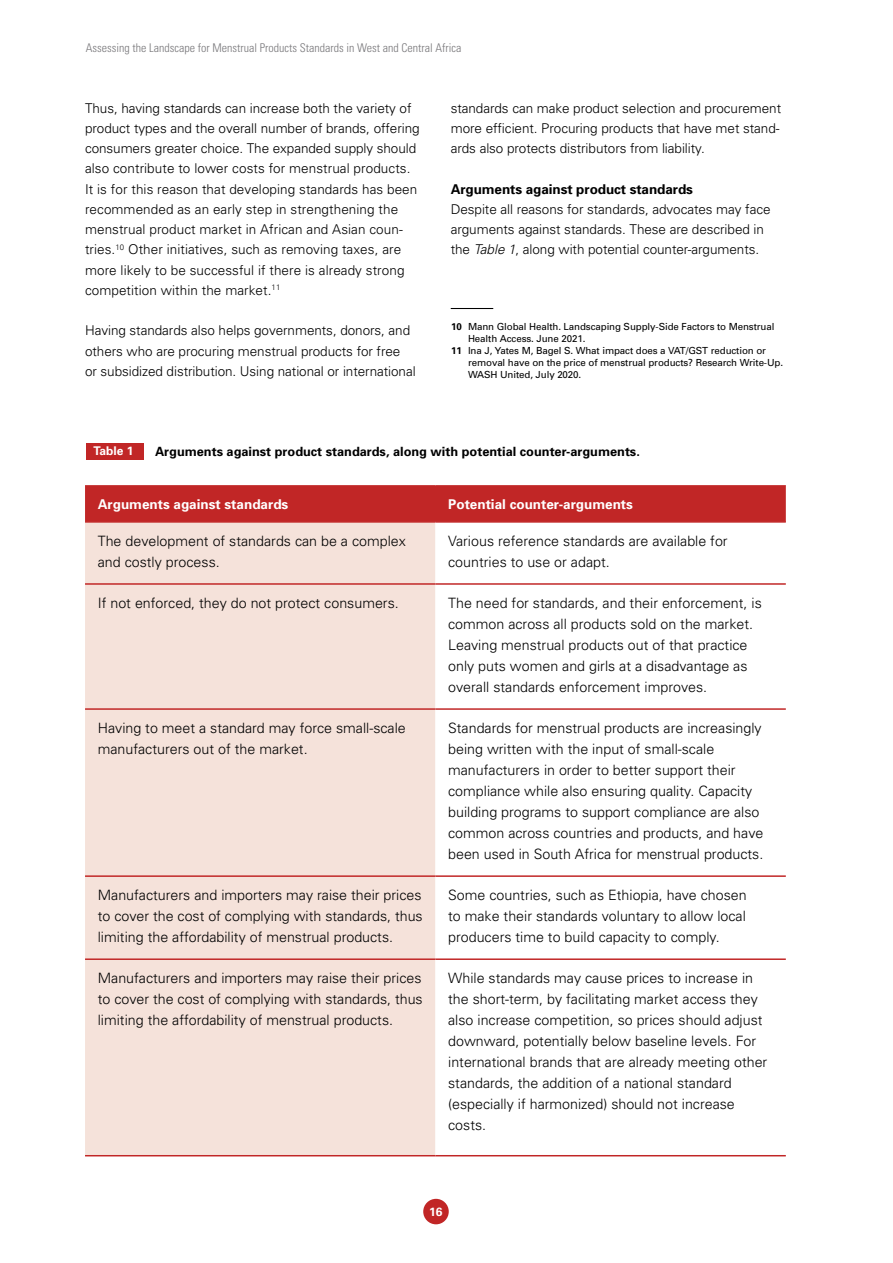
<style>
.page{position:relative;width:893px;height:1263px;background:#fff}
.page>*{position:absolute;margin:0;border:0;box-sizing:border-box;transform-origin:0 0}
.t1{font:300 14.25px/21px "Univers";color:#000}
.t2{font:300 13.5px/20.2px "Univers";letter-spacing:-.005em;color:#000}
.t3{font:700 13.5px "Univers";color:#fff}
.t4{font:700 13.5px "Univers";letter-spacing:-.005em;color:#000}
.t5{font:700 12.75px "Univers";color:#000}
.t6{font:300 condensed 12px "Univers";color:#78777a}
.t7{font:700 12px "Univers";color:#fff}
.t8{font:9.75px "Univers";letter-spacing:-.01em;color:#000}
.s1{font-style:italic}
.s2{font-weight:700}
</style>
<div class="page">
<div style="left:423px;top:1199px;width:26px;height:25px;background:#c12626;border-radius:50%"></div>
<hr style="left:451px;top:308px;width:42px;height:1px;background:#000">
<div style="left:85px;top:486px;width:701px;height:35px;background:#c12626"></div>
<div style="left:85px;top:523px;width:350px;height:632px;background:#f5e2da"></div>
<hr style="left:85px;top:485px;width:350px;height:1px;background:#c12626">
<hr style="left:435px;top:485px;width:351px;height:1px;background:#c12626">
<hr style="left:85px;top:521px;width:350px;height:2px;background:#c12626">
<hr style="left:435px;top:521px;width:351px;height:2px;background:#c12626">
<hr style="left:85px;top:583px;width:350px;height:2px;background:#c12626">
<hr style="left:435px;top:583px;width:351px;height:2px;background:#c12626">
<hr style="left:85px;top:708px;width:350px;height:2px;background:#c12626">
<hr style="left:435px;top:708px;width:351px;height:2px;background:#c12626">
<hr style="left:85px;top:875px;width:350px;height:2px;background:#c12626">
<hr style="left:435px;top:875px;width:351px;height:2px;background:#c12626">
<hr style="left:85px;top:958px;width:350px;height:2px;background:#c12626">
<hr style="left:85px;top:1155px;width:350px;height:1px;background:#c12626">
<hr style="left:435px;top:958px;width:351px;height:2px;background:#c12626">
<hr style="left:435px;top:1155px;width:351px;height:1px;background:#c12626">
<div style="left:87px;top:443px;width:57px;height:16px;background:#c12626"></div>
<p class="t6" style="left:86px;top:41px;width:377px">Assessing the Landscape for Menstrual Products Standards in West and Central Africa</p>
<p class="t2" style="left:85px;top:98px;width:336px">Thus, having standards can increase both the variety of product types and the overall number of brands, offering consumers greater choice. The expanded supply should also contribute to lower costs for menstrual products.<br>It is for this reason that developing standards has been recommended as an early step in strengthening the menstrual product market in African and Asian coun&shy;tries.<sup>10</sup> Other initiatives, such as removing taxes, are more likely to be successful if there is already strong competition within the market.<sup>11</sup></p>
<p class="t2" style="left:85px;top:321px;width:332px">Having standards also helps governments, donors, and others who are procuring menstrual products for free or subsidized distribution. Using national or international</p>
<p class="t2" style="left:451px;top:98px;width:332px">standards can make product selection and procurement more efficient. Procuring products that have met stand&shy;ards also protects distributors from liability.</p>
<p class="t4" style="left:451px;top:181px;width:244px">Arguments against product standards</p>
<p class="t2" style="left:451px;top:199px;width:321px">Despite all reasons for standards, advocates may face arguments against standards. These are described in the <span class="s1">Table 1</span>, along with potential counter-arguments.</p>
<p class="t8" style="left:451px;top:320px;width:325px"><span class="s2">10</span> Mann Global Health. Landscaping Supply-Side Factors to Menstrual</p>
<p class="t8" style="left:468px;top:332px;width:119px">Health Access. June 2021.</p>
<p class="t8" style="left:451px;top:344px;width:317px"><span class="s2">11</span> Ina J, Yates M, Bagel S. What impact does a VAT/GST reduction or</p>
<p class="t8" style="left:468px;top:356px;width:317px">removal have on the price of menstrual products? Research Write-Up.</p>
<p class="t8" style="left:468px;top:368px;width:115px">WASH United, July 2020.</p>
<p class="t7" style="left:93px;top:444px;width:42px">Table 1</p>
<p class="t5" style="left:155px;top:443px;width:486px">Arguments against product standards, along with potential counter-arguments.</p>
<p class="t3" style="left:98px;top:496px;width:192px">Arguments against standards</p>
<p class="t3" style="left:448px;top:496px;width:186px">Potential counter-arguments</p>
<p class="t1" style="left:98px;top:530px;width:310px">The development of standards can be a complex and costly process.</p>
<p class="t1" style="left:448px;top:530px;width:281px">Various reference standards are available for countries to use or adapt.</p>
<p class="t1" style="left:98px;top:592px;width:302px">If not enforced, they do not protect consumers.</p>
<p class="t1" style="left:448px;top:592px;width:315px">The need for standards, and their enforcement, is common across all products sold on the market.<br>Leaving menstrual products out of that practice only puts women and girls at a disadvantage as overall standards enforcement improves.</p>
<p class="t1" style="left:98px;top:718px;width:310px">Having to meet a standard may force small-scale manufacturers out of the market.</p>
<p class="t1" style="left:448px;top:718px;width:317px">Standards for menstrual products are increasingly being written with the input of small-scale manufacturers in order to better support their compliance while also ensuring quality. Capacity building programs to support compliance are also common across countries and products, and have been used in South Africa for menstrual products.</p>
<p class="t1" style="left:98px;top:885px;width:326px;text-align:justify">Manufacturers and importers may raise their prices to cover the cost of complying with standards, thus limiting the affordability of menstrual products.</p>
<p class="t1" style="left:448px;top:885px;width:300px;text-align:justify">Some countries, such as Ethiopia, have chosen to make their standards voluntary to allow local producers time to build capacity to comply.</p>
<p class="t1" style="left:98px;top:968px;width:326px;text-align:justify">Manufacturers and importers may raise their prices to cover the cost of complying with standards, thus limiting the affordability of menstrual products.</p>
<p class="t1" style="left:448px;top:968px;width:321px">While standards may cause prices to increase in the short-term, by facilitating market access they also increase competition, so prices should adjust downward, potentially below baseline levels. For international brands that are already meeting other standards, the addition of a national standard (especially if harmonized) should not increase costs.</p>
<p class="t7" style="left:429px;top:1204px;width:15px">16</p>
</div>
